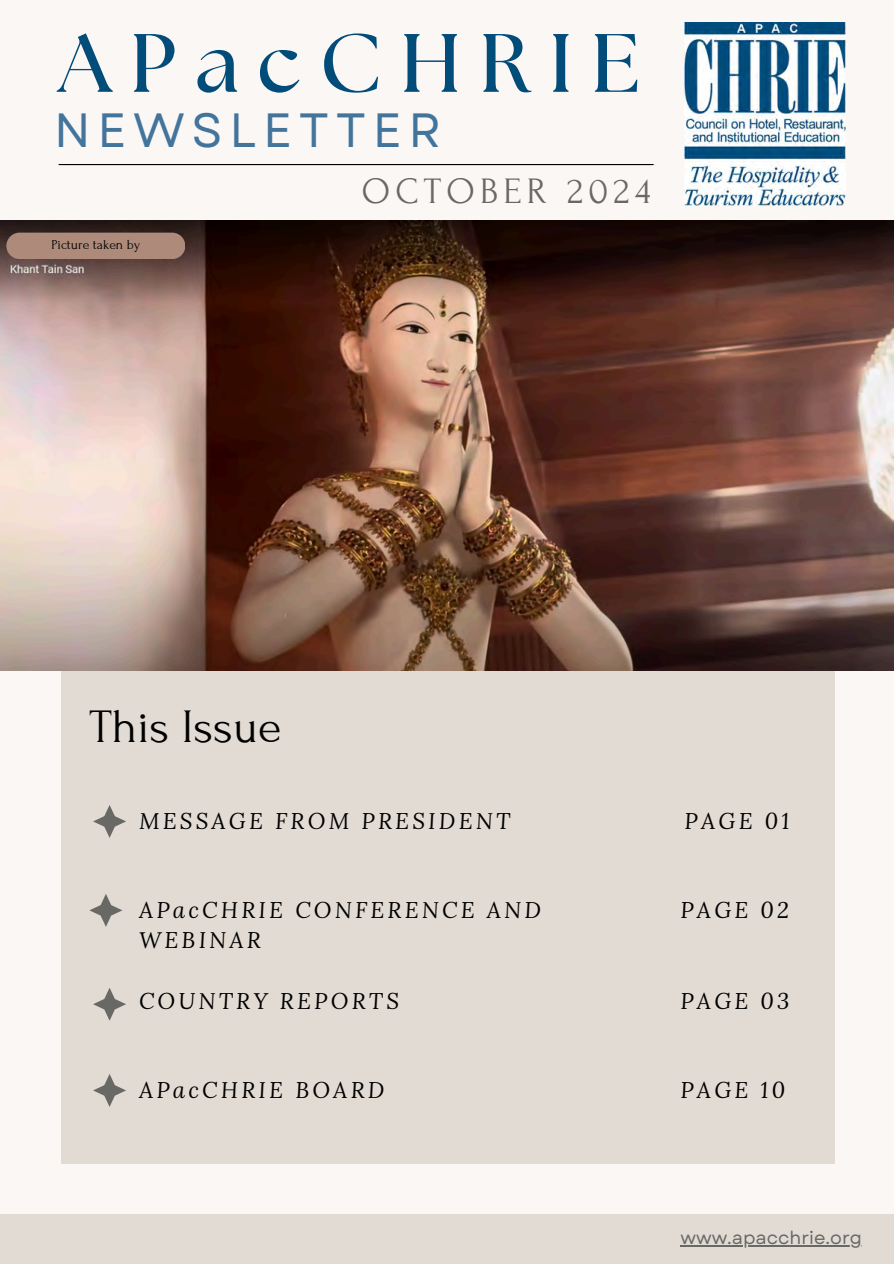
<style>
.page{position:relative;width:894px;height:1264px;background:#fff}
.page>*{position:absolute;margin:0;border:0;box-sizing:border-box;transform-origin:0 0}
.t1{font:700 82.5px "The Seasons";letter-spacing:.225em;color:#024c7a}
.t2{font:48px "Garet";letter-spacing:.14em;color:#43759c}
.t3{font:48px "Forum";color:#000}
.t4{font:37.2px "Forum";letter-spacing:.14em;color:#686865}
.t5{font:italic 22.5px/30.3px "Lora";letter-spacing:.14em;color:#000}
.t6{font:18px "Garet";color:#686865}
.t7{font:13.65px "Forum";color:#000}
</style>
<div class="page">
<div style="left:0;top:0;width:893px;height:1263px;background:#faf7f5"></div>
<div style="left:0;top:1214px;width:893px;height:49px;background:#e1dbd3"></div>
<div style="left:61px;top:221px;width:773px;height:942px;background:#e1dbd3"></div>
<img style="left:684px;top:22px;width:161px;height:184px">
<hr style="left:59px;top:164px;width:594px;height:1px;background:#000">
<img style="left:0;top:221px;width:893px;height:450px">
<svg style="left:93px;top:805px;width:33px;height:33px"></svg>
<svg style="left:89px;top:894px;width:33px;height:32px"></svg>
<svg style="left:93px;top:988px;width:33px;height:32px"></svg>
<svg style="left:93px;top:1074px;width:33px;height:32px"></svg>
<div style="left:6px;top:233px;width:179px;height:26px;background:#ad8a7a;border-radius:13px"></div>
<hr style="left:680px;top:1244px;width:181px;height:2px;background:#686865">
<p class="t1" style="left:58px;top:26px;width:583px">APacCHRIE</p>
<h4 class="t2" style="left:54px;top:96px;width:388px">NEWSLETTER</h4>
<p class="t4" style="left:362px;top:171px;width:290px">OCTOBER 2024</p>
<p class="t7" style="left:51px;top:237px;width:90px">Picture taken by</p>
<h3 class="t3" style="left:89px;top:701px;width:193px">This Issue</h3>
<h5 class="t5" style="left:139px;top:805px;width:373px">MESSAGE FROM PRESIDENT</h5>
<h6 class="t5" style="left:684px;top:805px;width:106px">PAGE 01</h6>
<h5 class="t5" style="left:139px;top:894px;width:403px">APacCHRIE CONFERENCE AND<br>WEBINAR</h5>
<h6 class="t5" style="left:680px;top:894px;width:110px">PAGE 02</h6>
<h5 class="t5" style="left:139px;top:985px;width:261px">COUNTRY REPORTS</h5>
<h5 class="t5" style="left:680px;top:985px;width:110px">PAGE 03</h5>
<h5 class="t5" style="left:139px;top:1074px;width:247px">APacCHRIE BOARD</h5>
<h5 class="t5" style="left:680px;top:1074px;width:106px">PAGE 10</h5>
<p class="t6" style="left:680px;top:1224px;width:183px">www.apacchrie.org</p>
</div>
